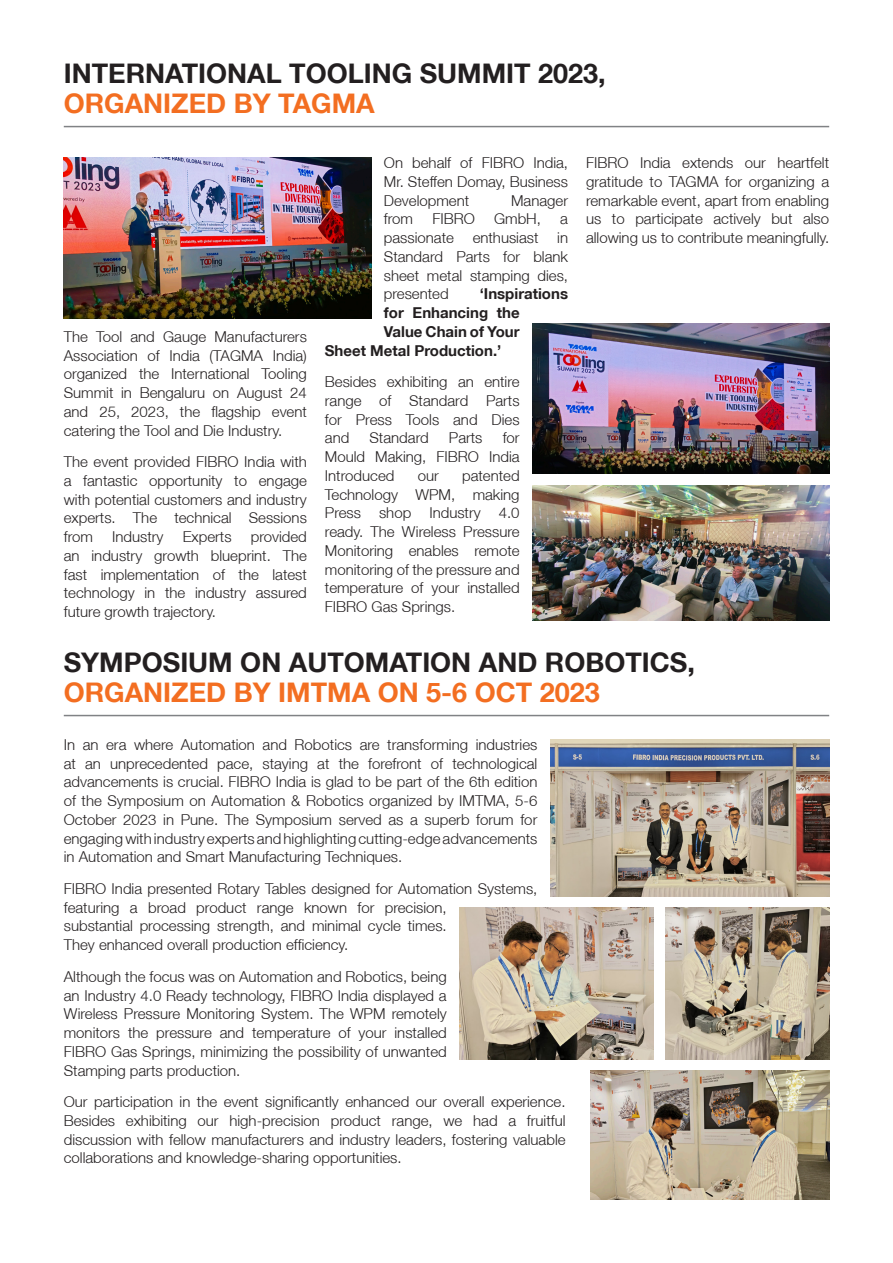
<style>
.page{position:relative;width:893px;height:1263px;background:#fff}
.page>*{position:absolute;margin:0;border:0;box-sizing:border-box;transform-origin:0 0}
.Headline{font:700 27px/30px "Helvetica Neue LT";color:#231f20}
.Body_copy{font:300 15px/18.8px "Helvetica Neue LT";color:#231f20;text-align:justify}
.Body_copy-2{font:700 15px "Helvetica Neue LT";color:#231f20}
.s1{color:#f36e21}
</style>
<div class="page">
<hr style="left:64px;top:126px;width:765px;height:1px;background:#808285">
<hr style="left:64px;top:715px;width:765px;height:1px;background:#808285">
<img style="left:64px;top:157px;width:307px;height:161px">
<img style="left:532px;top:486px;width:297px;height:135px">
<img style="left:532px;top:323px;width:297px;height:151px">
<img style="left:459px;top:907px;width:195px;height:152px">
<img style="left:665px;top:907px;width:164px;height:152px">
<img style="left:550px;top:739px;width:279px;height:157px">
<img style="left:591px;top:1070px;width:238px;height:129px">
<p class="Headline" style="left:64px;top:58px;width:543px">INTERNATIONAL TOOLING SUMMIT 2023,<br><span class="s1">ORGANIZED BY TAGMA</span></p>
<p class="Body_copy" style="left:64px;top:327px;width:245px">The Tool and Gauge Manufacturers Association of India (TAGMA India) organized the International Tooling Summit in Bengaluru on August 24 and 25, 2023, the flagship event catering the Tool and Die Industry.</p>
<p class="Body_copy" style="left:64px;top:452px;width:245px">The event provided FIBRO India with a fantastic opportunity to engage with potential customers and industry experts. The technical Sessions from</p>
<p class="Body_copy" style="left:64px;top:527px;width:245px;text-indent:187px">provided an industry growth blueprint. The fast implementation of the latest technology in the industry assured future growth trajectory.</p>
<p class="Body_copy" style="left:112px;top:527px;width:53px">Industry</p>
<p class="Body_copy" style="left:183px;top:527px;width:50px">Experts</p>
<p class="Body_copy" style="left:384px;top:153px;width:186px">On behalf of FIBRO India, Mr. Steffen Domay, Business Development</p>
<p class="Body_copy" style="left:511px;top:191px;width:58px">Manager</p>
<p class="Body_copy" style="left:384px;top:209px;width:31px">from</p>
<p class="Body_copy" style="left:432px;top:209px;width:44px">FIBRO</p>
<p class="Body_copy" style="left:494px;top:209px;width:48px">GmbH,</p>
<p class="Body_copy" style="left:384px;top:209px;width:186px;text-indent:176px">a passionate enthusiast in Standard Parts for blank sheet metal stamping dies, presented</p>
<p class="Body_copy-2" style="left:480px;top:285px;width:90px">‘Inspirations</p>
<p class="Body_copy-2" style="left:384px;top:303px;width:137px">for Enhancing the</p>
<p class="Body_copy-2" style="left:384px;top:322px;width:137px">Value Chain of Your</p>
<p class="Body_copy-2" style="left:325px;top:341px;width:178px">Sheet Metal Production.’</p>
<p class="Body_copy" style="left:325px;top:372px;width:196px">Besides exhibiting an entire range of Standard Parts for Press Tools and Dies and</p>
<p class="Body_copy" style="left:370px;top:428px;width:61px">Standard</p>
<p class="Body_copy" style="left:449px;top:428px;width:35px">Parts</p>
<p class="Body_copy" style="left:325px;top:428px;width:196px;text-indent:178px">for Mould Making, FIBRO India Introduced</p>
<p class="Body_copy" style="left:325px;top:466px;width:196px;text-indent:137px">patented Technology WPM, making Press shop Industry 4.0 ready. The Wireless Pressure Monitoring enables remote monitoring of the pressure and temperature of your installed FIBRO Gas Springs.</p>
<p class="Body_copy" style="left:418px;top:466px;width:23px">our</p>
<p class="Body_copy" style="left:586px;top:153px;width:245px">FIBRO India extends our heartfelt gratitude to TAGMA for organizing a remarkable event, apart from enabling us to participate actively but also allowing us to contribute meaningfully.</p>
<p class="Headline" style="left:64px;top:647px;width:633px">SYMPOSIUM ON AUTOMATION AND ROBOTICS,<br><span class="s1">ORGANIZED BY IMTMA ON 5-6 OCT 2023</span></p>
<p class="Body_copy" style="left:64px;top:735px;width:475px">In an era where Automation and Robotics are transforming industries at an unprecedented pace, staying at the forefront of technological advancements is crucial. FIBRO India is glad to be part of the 6th edition of the Symposium on Automation &amp; Robotics organized by IMTMA, 5-6<br>October 2023 in Pune. The Symposium served as a superb forum for engaging with industry experts and highlighting cutting-edge advancements in Automation and Smart Manufacturing Techniques.</p>
<p class="Body_copy" style="left:64px;top:879px;width:475px;text-align:left">FIBRO India presented Rotary Tables designed for Automation Systems, featuring a broad product range known for precision,<br>substantial processing strength, and minimal cycle times.<br>They enhanced overall production efficiency.</p>
<p class="Body_copy" style="left:64px;top:967px;width:384px">Although the focus was on Automation and Robotics, being an Industry 4.0 Ready technology, FIBRO India displayed a Wireless Pressure Monitoring System. The WPM remotely monitors the pressure and temperature of your installed FIBRO Gas Springs, minimizing the possibility of unwanted Stamping parts production.</p>
<p class="Body_copy" style="left:64px;top:1092px;width:503px">Our participation in the event significantly enhanced our overall experience.<br>Besides exhibiting our high-precision product range, we had a fruitful discussion with fellow manufacturers and industry leaders, fostering valuable collaborations and knowledge-sharing opportunities.</p>
</div>
